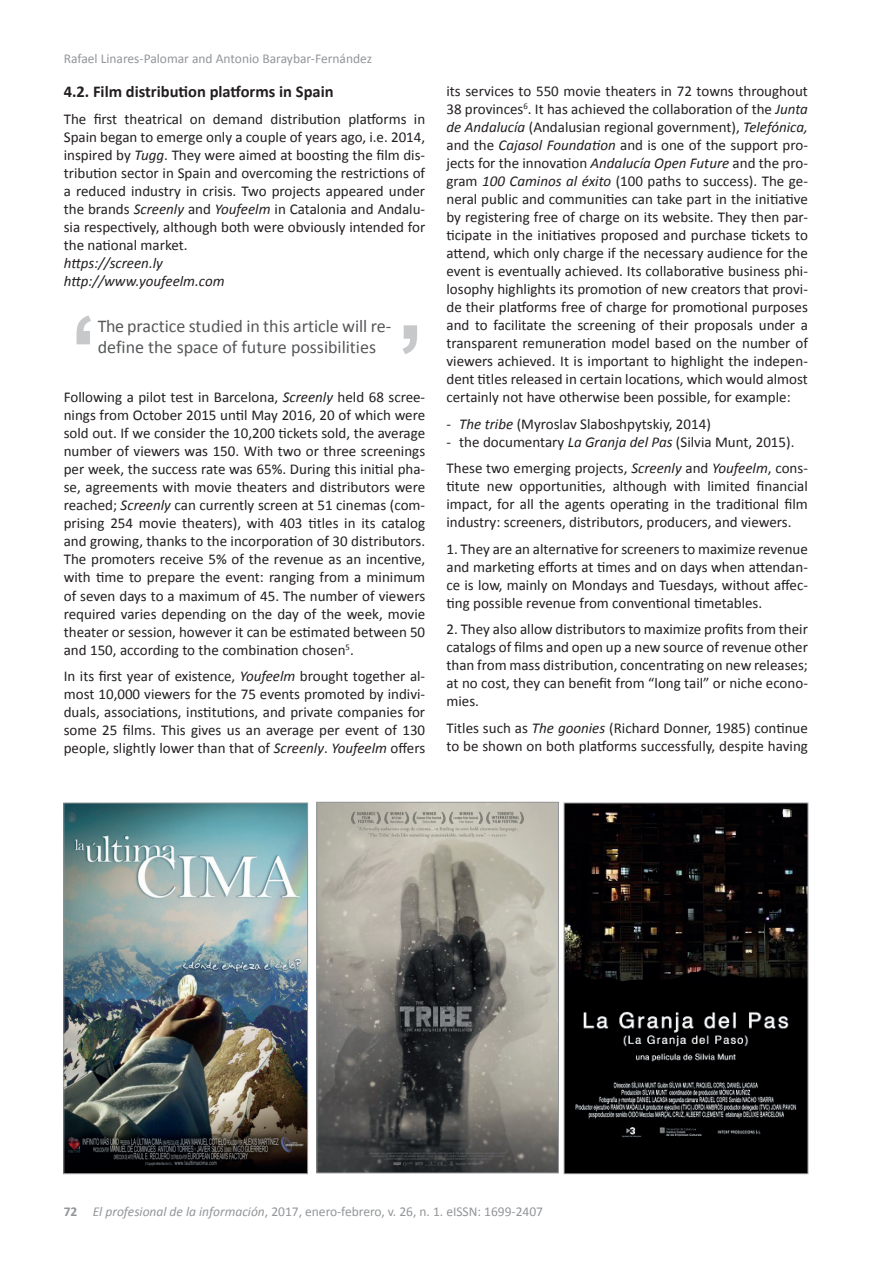
<style>
.page{position:relative;width:893px;height:1263px;background:#fff}
.page>*{position:absolute;margin:0;border:0;box-sizing:border-box;transform-origin:0 0}
.t1{font:18px/21.6px "Calibri";color:#57585a}
.t2{font:700 16.5px "Calibri";color:#231f20}
.t3{font:15px/18px "Calibri";color:#231f20;text-align:justify}
.t4{font:italic 15px/18px "Calibri";color:#231f20}
.t5{font:13.5px "Calibri";color:#939598}
.s1{font-style:italic}
.s2{font-weight:700}
</style>
<div class="page">
<img style="left:65px;top:805px;width:241px;height:367px">
<div style="left:63px;top:803px;width:245px;height:371px;border:1px solid #939598"></div>
<img style="left:318px;top:804px;width:239px;height:367px">
<div style="left:316px;top:802px;width:243px;height:371px;border:1px solid #939598"></div>
<img style="left:566px;top:805px;width:240px;height:367px">
<div style="left:564px;top:803px;width:244px;height:371px;border:1px solid #939598"></div>
<svg style="left:403px;top:325px;width:14px;height:29px"></svg>
<svg style="left:77px;top:315px;width:14px;height:29px"></svg>
<p class="t5" style="left:64px;top:50px;width:310px">Rafael Linares-Palomar and Antonio Baraybar-Fernández</p>
<p class="t2" style="left:64px;top:81px;width:271px">4.2. Film distribution platforms in Spain</p>
<p class="t3" style="left:64px;top:110px;width:363px">The first theatrical on demand distribution platforms in Spain began to emerge only a couple of years ago, i.e. 2014, inspired by <span class="s1">Tugg</span>. They were aimed at boosting the film dis&shy;tribution sector in Spain and overcoming the restrictions of a reduced industry in crisis. Two projects appeared under the brands <span class="s1">Screenly</span> and <span class="s1">Youfeelm</span> in Catalonia and Andalu&shy;sia respectively, although both were obviously intended for the national market.</p>
<p class="t4" style="left:64px;top:253px;width:162px">https://screen.ly http://www.youfeelm.com</p>
<p class="t1" style="left:98px;top:315px;width:295px">The practice studied in this article will re&shy;define the space of future possibilities</p>
<p class="t3" style="left:64px;top:388px;width:363px">Following a pilot test in Barcelona, <span class="s1">Screenly</span> held 68 scree&shy;nings from October 2015 until May 2016, 20 of which were sold out. If we consider the 10,200 tickets sold, the average number of viewers was 150. With two or three screenings per week, the success rate was 65%. During this initial pha&shy;se, agreements with movie theaters and distributors were reached; <span class="s1">Screenly</span> can currently screen at 51 cinemas (com&shy;prising 254 movie theaters), with 403 titles in its catalog and growing, thanks to the incorporation of 30 distributors.<br>The promoters receive 5% of the revenue as an incentive, with time to prepare the event: ranging from a minimum of seven days to a maximum of 45. The number of viewers required varies depending on the day of the week, movie theater or session, however it can be estimated between 50 and 150, according to the combination chosen<sup>5</sup>.</p>
<p class="t3" style="left:64px;top:667px;width:363px">In its first year of existence, <span class="s1">Youfeelm</span> brought together al&shy;most 10,000 viewers for the 75 events promoted by indivi&shy;duals, associations, institutions, and private companies for some 25 films. This gives us an average per event of 130 people, slightly lower than that of <span class="s1">Screenly</span>. <span class="s1">Youfeelm</span> offers</p>
<p class="t3" style="left:446px;top:82px;width:363px">its services to 550 movie theaters in 72 towns throughout 38 provinces<sup>6</sup>. It has achieved the collaboration of the <span class="s1">Junta de Andalucía</span> (Andalusian regional government), <span class="s1">Telefónica, </span>and the <span class="s1">Cajasol Foundation</span> and is one of the support pro&shy;jects for the innovation <span class="s1">Andalucía Open Future</span> and the pro&shy;gram <span class="s1">100 Caminos al éxito</span> (100 paths to success). The ge&shy;neral public and communities can take part in the initiative by registering free of charge on its website. They then par&shy;ticipate in the initiatives proposed and purchase tickets to attend, which only charge if the necessary audience for the event is eventually achieved. Its collaborative business phi&shy;losophy highlights its promotion of new creators that provi&shy;de their platforms free of charge for promotional purposes and to facilitate the screening of their proposals under a transparent remuneration model based on the number of viewers achieved. It is important to highlight the indepen&shy;dent titles released in certain locations, which would almost certainly not have otherwise been possible, for example:</p>
<p class="t3" style="left:446px;top:415px;width:266px">- <span class="s1">The tribe</span> (Myroslav Slaboshpytskiy, 2014)</p>
<p class="t3" style="left:446px;top:429px;width:363px;line-height:26.5px">- the documentary <span class="s1">La Granja del Pas</span> (Silvia Munt, 2015).<br>These two emerging projects, <span class="s1">Screenly</span> and <span class="s1">Youfeelm</span>, cons-</p>
<p class="t3" style="left:446px;top:477px;width:363px">titute new opportunities, although with limited financial impact, for all the agents operating in the traditional film industry: screeners, distributors, producers, and viewers.</p>
<p class="t3" style="left:446px;top:540px;width:363px">1. They are an alternative for screeners to maximize revenue and marketing efforts at times and on days when attendan&shy;ce is low, mainly on Mondays and Tuesdays, without affec&shy;ting possible revenue from conventional timetables.</p>
<p class="t3" style="left:446px;top:620px;width:363px">2. They also allow distributors to maximize profits from their catalogs of films and open up a new source of revenue other than from mass distribution, concentrating on new releases; at no cost, they can benefit from “long tail” or niche econo&shy;mies.</p>
<p class="t3" style="left:446px;top:719px;width:363px">Titles such as <span class="s1">The goonies</span> (Richard Donner, 1985) continue to be shown on both platforms successfully, despite having</p>
<p class="t5" style="left:64px;top:1203px;width:481px"><span class="s2">72</span> <span class="s1">El profesional de la información</span>, 2017, enero-febrero, v. 26, n. 1. eISSN: 1699-2407</p>
</div>
